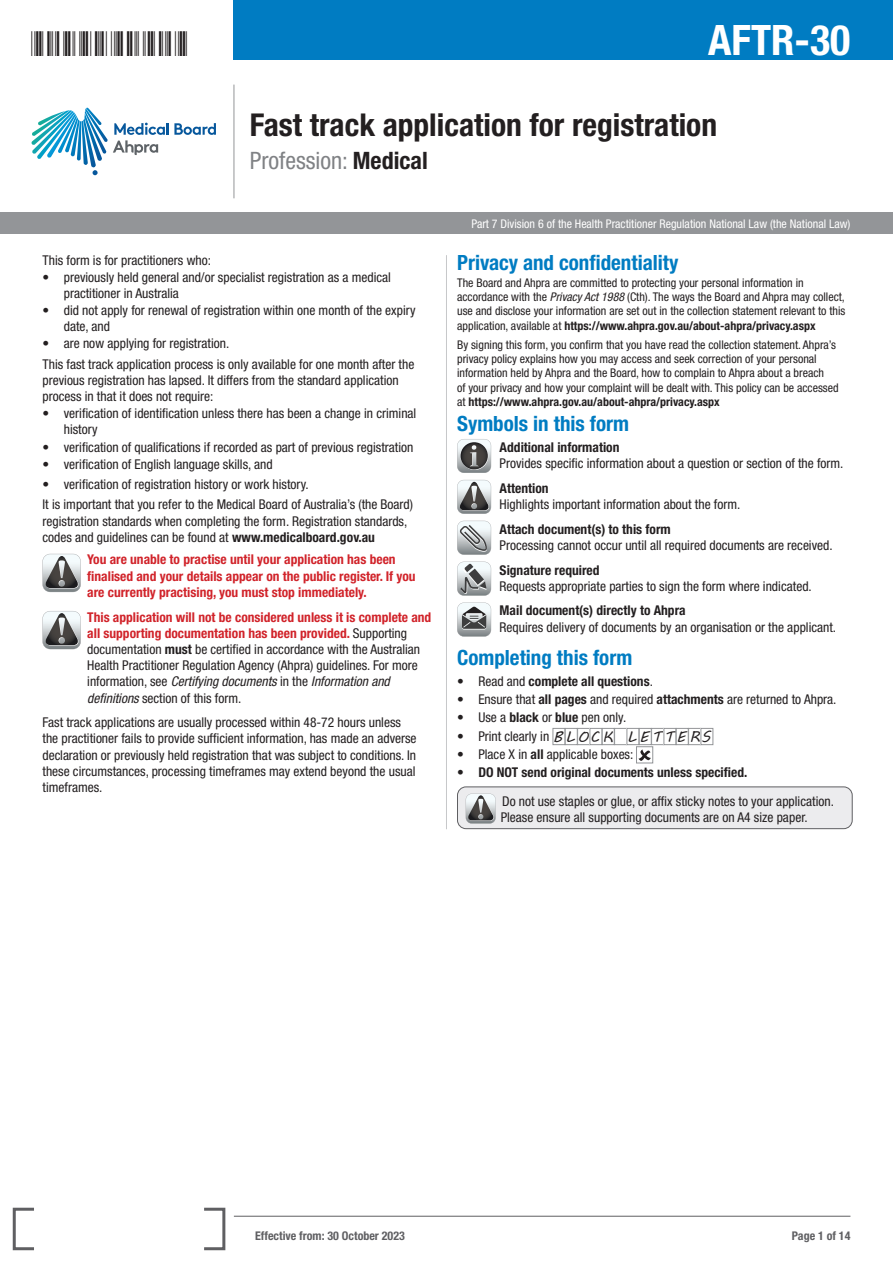
<style>
.page{position:relative;width:893px;height:1263px;background:#fff}
.page>*{position:absolute;margin:0;border:0;box-sizing:border-box;transform-origin:0 0}
.t1{font:700 condensed 42px "Helvetica Neue LT Std";color:#fff}
.t2{font:33px "Free 3 of 9";letter-spacing:.1em;color:#231f20}
.t3{font:700 condensed 31.5px "Helvetica Neue LT Std";color:#231f20}
.t4{font:condensed 24px "Helvetica Neue LT Std";color:#808285}
.Guidelines-header{font:700 condensed 21px "Helvetica Neue LT Std";color:#007cc2}
.t5{font:15px "MV Boli";letter-spacing:.2em;color:#231f20}
.t6{font:15px "MV Boli";letter-spacing:.22em;color:#231f20}
.Guidelines-paragraph{font:condensed 13.5px/16.2px "Helvetica Neue LT Std";color:#231f20}
.Guidelines-paragraph-2{font:700 condensed 13.5px/16.2px "Helvetica Neue LT Std";color:#d1232a}
.Section_additional_info{font:condensed 13.5px/16.2px "Helvetica Neue LT Std";color:#231f20}
.t7{font:700 condensed 13.5px "Helvetica Neue LT Std";color:#231f20}
.Guidelines-header-2{font:condensed 12px/14.4px "Helvetica Neue LT Std";color:#231f20}
.t8{font:condensed 12px "Helvetica Neue LT Std";color:#fff}
.t9{font:700 condensed 12px "Helvetica Neue LT Std";color:#5f5f62}
.s1{font-weight:700;color:#231f20}
.s2{font-weight:700}
.s3{font-weight:700;color:#d1232a}
.s4{font-style:italic}
.s5{font-weight:400}
</style>
<div class="page">
<svg style="left:32px;top:108px;width:184px;height:67px"></svg>
<hr style="left:234px;top:85px;width:1px;height:113px;background:#939598">
<div style="left:234px;top:0;width:659px;height:60px;background:#007cc2"></div>
<div style="left:0;top:213px;width:893px;height:21px;background:#939598"></div>
<svg style="left:12px;top:1207px;width:214px;height:44px"></svg>
<hr style="left:234px;top:1216px;width:616px;height:1px;background:#5f5f62">
<svg style="left:43px;top:554px;width:38px;height:38px"></svg>
<svg style="left:43px;top:611px;width:38px;height:38px"></svg>
<div style="left:553px;top:728px;width:12px;height:17px;border:1px solid #939598"></div>
<div style="left:565px;top:728px;width:13px;height:17px;border:1px solid #939598"></div>
<div style="left:577px;top:728px;width:13px;height:17px;border:1px solid #939598"></div>
<div style="left:590px;top:728px;width:12px;height:17px;border:1px solid #939598"></div>
<div style="left:602px;top:728px;width:13px;height:17px;border:1px solid #939598"></div>
<div style="left:614px;top:728px;width:13px;height:17px;background:#fff;border:1px solid #939598"></div>
<div style="left:626px;top:728px;width:13px;height:17px;border:1px solid #939598"></div>
<div style="left:639px;top:728px;width:13px;height:17px;border:1px solid #939598"></div>
<div style="left:651px;top:728px;width:13px;height:17px;border:1px solid #939598"></div>
<div style="left:663px;top:728px;width:13px;height:17px;border:1px solid #939598"></div>
<div style="left:676px;top:728px;width:13px;height:17px;border:1px solid #939598"></div>
<div style="left:688px;top:728px;width:13px;height:17px;border:1px solid #939598"></div>
<div style="left:700px;top:728px;width:13px;height:17px;border:1px solid #939598"></div>
<div style="left:636px;top:746px;width:17px;height:17px;background:#fff;border:1px solid #939598"></div>
<svg style="left:638px;top:749px;width:13px;height:12px"></svg>
<div style="left:457px;top:787px;width:395px;height:42px;background:#ececee;border-radius:9px"></div>
<svg style="left:466px;top:794px;width:30px;height:29px"></svg>
<div style="left:457px;top:786px;width:396px;height:43px;border:1px solid #5f5f62;border-radius:9px"></div>
<svg style="left:457px;top:439px;width:34px;height:34px"></svg>
<svg style="left:457px;top:480px;width:34px;height:34px"></svg>
<svg style="left:457px;top:521px;width:34px;height:34px"></svg>
<svg style="left:457px;top:562px;width:34px;height:34px"></svg>
<svg style="left:457px;top:603px;width:34px;height:34px"></svg>
<hr style="left:446px;top:255px;width:1px;height:574px;background:#c7c8ca">
<h2 class="t2" style="left:32px;top:25px;width:158px">*AFTR-301*</h2>
<h1 class="t1" style="left:708px;top:15px;width:144px">AFTR-30</h1>
<h3 class="t3" style="left:250px;top:106px;width:469px">Fast track application for registration</h3>
<h3 class="t4" style="left:250px;top:147px;width:180px">Profession: <span class="s1">Medical</span></h3>
<p class="t8" style="left:471px;top:216px;width:380px">Part 7 Division 6 of the Health Practitioner Regulation National Law (the National Law)</p>
<p class="Guidelines-paragraph" style="left:43px;top:252px;width:170px">This form is for practitioners who:</p>
<p class="Guidelines-paragraph" style="left:64px;top:269px;width:329px;text-indent:-21px">• previously held general and/or specialist registration as a medical practitioner in Australia</p>
<p class="Guidelines-paragraph" style="left:64px;top:302px;width:353px;text-indent:-21px">• did not apply for renewal of registration within one month of the expiry date, and</p>
<p class="Guidelines-paragraph" style="left:43px;top:335px;width:188px">• are now applying for registration.</p>
<p class="Guidelines-paragraph" style="left:43px;top:356px;width:373px">This fast track application process is only available for one month after the previous registration has lapsed. It differs from the standard application process in that it does not require:</p>
<p class="Guidelines-paragraph" style="left:64px;top:405px;width:354px;text-indent:-21px">• verification of identification unless there has been a change in criminal history</p>
<p class="Guidelines-paragraph" style="left:43px;top:439px;width:372px">• verification of qualifications if recorded as part of previous registration</p>
<p class="Guidelines-paragraph" style="left:43px;top:456px;width:232px">• verification of English language skills, and</p>
<p class="Guidelines-paragraph" style="left:43px;top:476px;width:268px">• verification of registration history or work history.</p>
<p class="Guidelines-paragraph" style="left:43px;top:496px;width:372px">It is important that you refer to the Medical Board of Australia’s (the Board) registration standards when completing the form. Registration standards, codes and guidelines can be found at <span class="s2">www.medicalboard.gov.au</span></p>
<p class="Guidelines-paragraph-2" style="left:87px;top:551px;width:330px">You are unable to practise until your application has been finalised and your details appear on the public register. If you are currently practising, you must stop immediately.</p>
<p class="Guidelines-paragraph" style="left:87px;top:609px;width:346px"><span class="s3">This application will not be considered unless it is complete and all supporting documentation has been provided.</span> Supporting documentation <span class="s2">must</span> be certified in accordance with the Australian Health Practitioner Regulation Agency (Ahpra) guidelines. For more information, see <span class="s4">Certifying documents</span> in the <span class="s4">Information and definitions</span> section of this form.</p>
<p class="Guidelines-paragraph" style="left:43px;top:714px;width:376px">Fast track applications are usually processed within 48-72 hours unless the practitioner fails to provide sufficient information, has made an adverse declaration or previously held registration that was subject to conditions. In these circumstances, processing timeframes may extend beyond the usual timeframes.</p>
<p class="Guidelines-header" style="left:457px;top:250px;width:223px">Privacy and confidentiality</p>
<p class="Guidelines-header-2" style="left:457px;top:275px;width:390px">The Board and Ahpra are committed to protecting your personal information in accordance with the <span class="s4">Privacy Act 1988</span> (Cth). The ways the Board and Ahpra may collect, use and disclose your information are set out in the collection statement relevant to this application, available at <span class="s2">https://www.ahpra.gov.au/about-ahpra/privacy.aspx</span></p>
<p class="Guidelines-header-2" style="left:457px;top:337px;width:383px">By signing this form, you confirm that you have read the collection statement. Ahpra’s privacy policy explains how you may access and seek correction of your personal information held by Ahpra and the Board, how to complain to Ahpra about a breach<br>of your privacy and how your complaint will be dealt with. This policy can be accessed at <span class="s2">https://www.ahpra.gov.au/about-ahpra/privacy.aspx</span></p>
<p class="Guidelines-header" style="left:457px;top:411px;width:174px">Symbols in this form</p>
<p class="Guidelines-paragraph" style="left:500px;top:439px;width:345px"><span class="s2">Additional information<br></span>Provides specific information about a question or section of the form.</p>
<p class="Guidelines-paragraph" style="left:500px;top:480px;width:242px"><span class="s2">Attention<br></span>Highlights important information about the form.</p>
<p class="Guidelines-paragraph" style="left:500px;top:521px;width:335px"><span class="s2">Attach document(s) to this form<br></span>Processing cannot occur until all required documents are received.</p>
<p class="Guidelines-paragraph" style="left:500px;top:561px;width:314px"><span class="s2">Signature required<br></span>Requests appropriate parties to sign the form where indicated.</p>
<p class="Guidelines-paragraph" style="left:500px;top:602px;width:338px"><span class="s2">Mail document(s) directly to Ahpra<br></span>Requires delivery of documents by an organisation or the applicant.</p>
<p class="Guidelines-header" style="left:457px;top:645px;width:177px">Completing this form</p>
<p class="t7" style="left:457px;top:673px;width:197px"><span class="s5">• Read and</span> complete all questions<span class="s5">.</span></p>
<p class="Guidelines-paragraph" style="left:457px;top:691px;width:381px">• Ensure that <span class="s2">all pages</span> and required <span class="s2">attachments</span> are returned to Ahpra.</p>
<p class="Guidelines-paragraph" style="left:457px;top:709px;width:171px">• Use a <span class="s2">black</span> or <span class="s2">blue</span> pen only.</p>
<p class="Guidelines-paragraph" style="left:457px;top:728px;width:94px">• Print clearly in</p>
<p class="t6" style="left:553px;top:726px;width:61px">BLOCK</p>
<p class="t5" style="left:627px;top:726px;width:85px">LETTERS</p>
<p class="Guidelines-paragraph" style="left:457px;top:746px;width:178px">• Place X in <span class="s2">all</span> applicable boxes:</p>
<p class="t7" style="left:457px;top:764px;width:292px">• DO NOT send original documents unless specified.</p>
<p class="Section_additional_info" style="left:501px;top:792px;width:335px">Do not use staples or glue, or affix sticky notes to your application.<br>Please ensure all supporting documents are on A4 size paper.</p>
<p class="t9" style="left:255px;top:1228px;width:151px">Effective from: 30 October 2023</p>
<p class="t9" style="left:792px;top:1228px;width:60px">Page 1 of 14</p>
</div>
